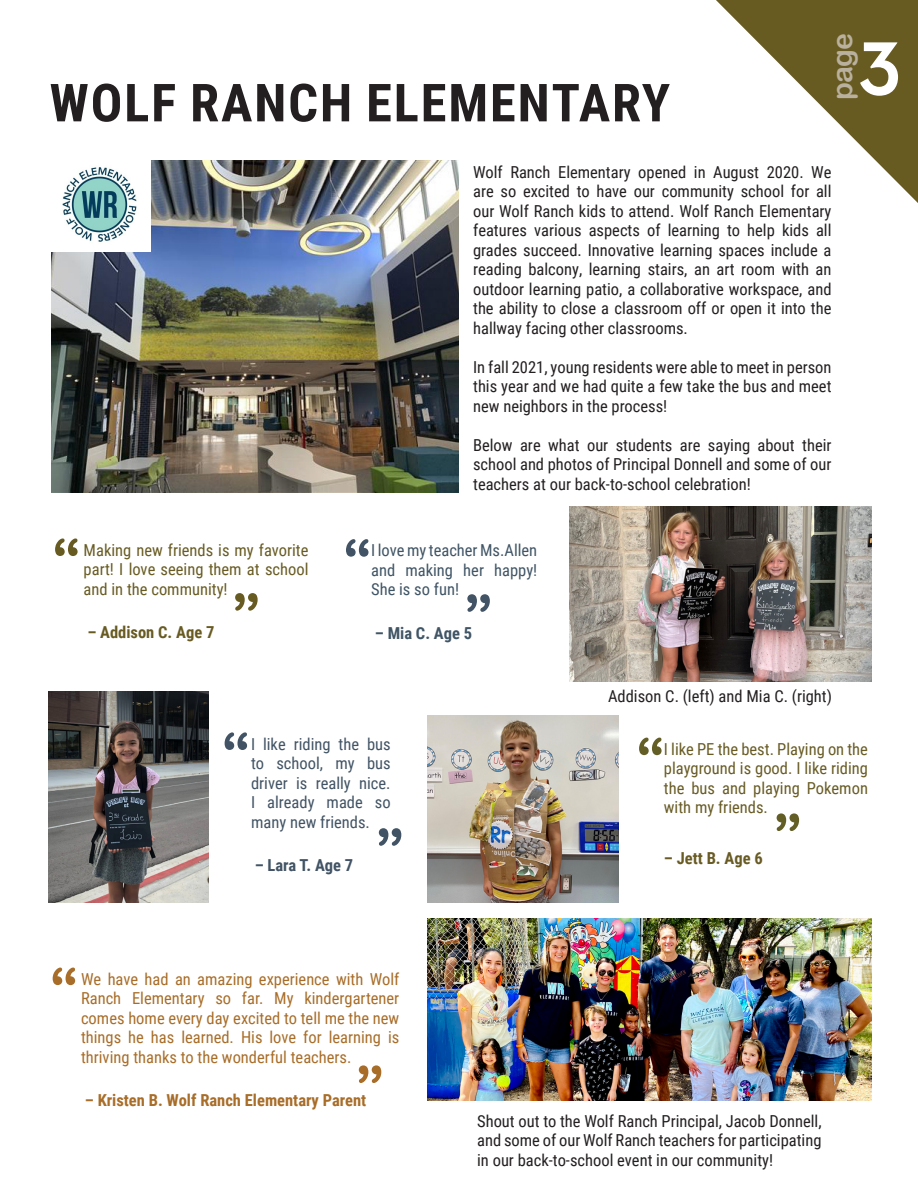
<style>
.page{position:relative;width:918px;height:1188px;background:#fff}
.page>*{position:absolute;margin:0;border:0;box-sizing:border-box;transform-origin:0 0}
.t1{font:700 99px "Neutra Disp";color:#fff;scale:.91 1}
.t2{font:60px "Arial Rounded MT Bold";color:#415364}
.t3{font:60px "Arial Rounded MT Bold";color:#685b22}
.t4{font:60px "Arial Rounded MT Bold";color:#635d26}
.t5{font:60px "Arial Rounded MT Bold";color:#a86d28}
.t6{font:700 52.5px "Roboto Condensed";letter-spacing:.035em;color:#231f20}
.t7{font:28.5px "Arial Rounded MT Bold";color:#b9b19d}
.t8{font:16.5px/19.5px "Roboto Condensed";color:#231f20;text-align:justify}
.t9{font:16.5px/19.5px "Roboto Condensed";color:#a86d28;text-align:justify}
.t10{font:16.5px/19.5px "Roboto Condensed";color:#685b24;text-align:justify}
.t11{font:16.5px/19.5px "Roboto Condensed";color:#415364;text-align:justify}
.t12{font:16.5px/19.5px "Roboto Condensed";color:#685b22;text-align:justify}
.t13{font:16.5px/19.5px "Roboto Condensed";color:#3f5465;text-align:justify}
.t14{font:700 16.5px "Roboto Condensed";color:#a86d28}
.t15{font:700 16.5px "Roboto Condensed";color:#685b22}
.t16{font:700 16.5px "Roboto Condensed";color:#415364}
.t17{font:700 16.5px "Roboto Condensed";color:#685b24}
.t18{font:700 16.5px "Roboto Condensed";color:#3f5465}
</style>
<div class="page">
<svg style="left:716px;top:0;width:202px;height:203px"></svg>
<img style="left:52px;top:160px;width:406px;height:332px">
<img style="left:49px;top:691px;width:159px;height:212px">
<img style="left:428px;top:716px;width:191px;height:187px">
<img style="left:569px;top:507px;width:302px;height:174px">
<img style="left:428px;top:919px;width:443px;height:182px">
<img style="left:52px;top:160px;width:99px;height:92px">
<p class="t6" style="left:50px;top:66px;width:622px">WOLF RANCH ELEMENTARY</p>
<p class="t7" style="left:825px;top:100px;width:68px;rotate:-90deg">page</p>
<p class="t1" style="left:859px;top:6px;width:48px">3</p>
<p class="t8" style="left:473px;top:161px;width:360px">Wolf Ranch Elementary opened in August 2020. We are so excited to have our community school for all our Wolf Ranch kids to attend. Wolf Ranch Elementary features various aspects of learning to help kids all grades succeed. Innovative learning spaces include a reading balcony, learning stairs, an art room with an outdoor learning patio, a collaborative workspace, and the ability to close a classroom off or open it into the hallway facing other classrooms.</p>
<p class="t8" style="left:473px;top:356px;width:360px">In fall 2021, young residents were able to meet in person this year and we had quite a few take the bus and meet new neighbors in the process!</p>
<p class="t8" style="left:473px;top:434px;width:360px">Below are what our students are saying about their school and photos of Principal Donnell and some of our teachers at our back-to-school celebration!</p>
<p class="t3" style="left:52px;top:525px;width:29px">“</p>
<p class="t12" style="left:84px;top:540px;width:226px">Making new friends is my favorite part! I love seeing them at school and in the community!</p>
<p class="t15" style="left:87px;top:621px;width:129px">– Addison C. Age 7</p>
<p class="t3" style="left:233px;top:580px;width:29px">”</p>
<p class="t2" style="left:343px;top:526px;width:29px">“</p>
<p class="t13" style="left:371px;top:540px;width:168px">I love my teacher Ms.Allen and making her happy!<br>She is so fun!</p>
<p class="t18" style="left:375px;top:622px;width:99px">– Mia C. Age 5</p>
<p class="t2" style="left:465px;top:581px;width:29px">”</p>
<p class="t8" style="left:608px;top:686px;width:225px">Addison C. (left) and Mia C. (right)</p>
<p class="t2" style="left:222px;top:719px;width:29px">“</p>
<p class="t11" style="left:251px;top:733px;width:141px">I like riding the bus to school, my bus driver is really nice.<br>I already made so many new friends.</p>
<p class="t16" style="left:255px;top:854px;width:100px">– Lara T. Age 7</p>
<p class="t2" style="left:377px;top:815px;width:29px">”</p>
<p class="t5" style="left:50px;top:954px;width:29px">“</p>
<p class="t9" style="left:81px;top:969px;width:320px">We have had an amazing experience with Wolf Ranch Elementary so far. My kindergartener comes home every day excited to tell me the new things he has learned. His love for learning is thriving thanks to the wonderful teachers.</p>
<p class="t14" style="left:85px;top:1089px;width:283px">– Kristen B. Wolf Ranch Elementary Parent</p>
<p class="t5" style="left:357px;top:1052px;width:29px">”</p>
<p class="t4" style="left:636px;top:725px;width:29px">“</p>
<p class="t10" style="left:664px;top:739px;width:206px">I like PE the best. Playing on the playground is good. I like riding the bus and playing Pokemon with my friends.</p>
<p class="t17" style="left:664px;top:847px;width:100px">– Jett B. Age 6</p>
<p class="t4" style="left:774px;top:800px;width:29px">”</p>
<p class="t8" style="left:477px;top:1111px;width:346px">Shout out to the Wolf Ranch Principal, Jacob Donnell, and some of our Wolf Ranch teachers for participating in our back-to-school event in our community!</p>
</div>
